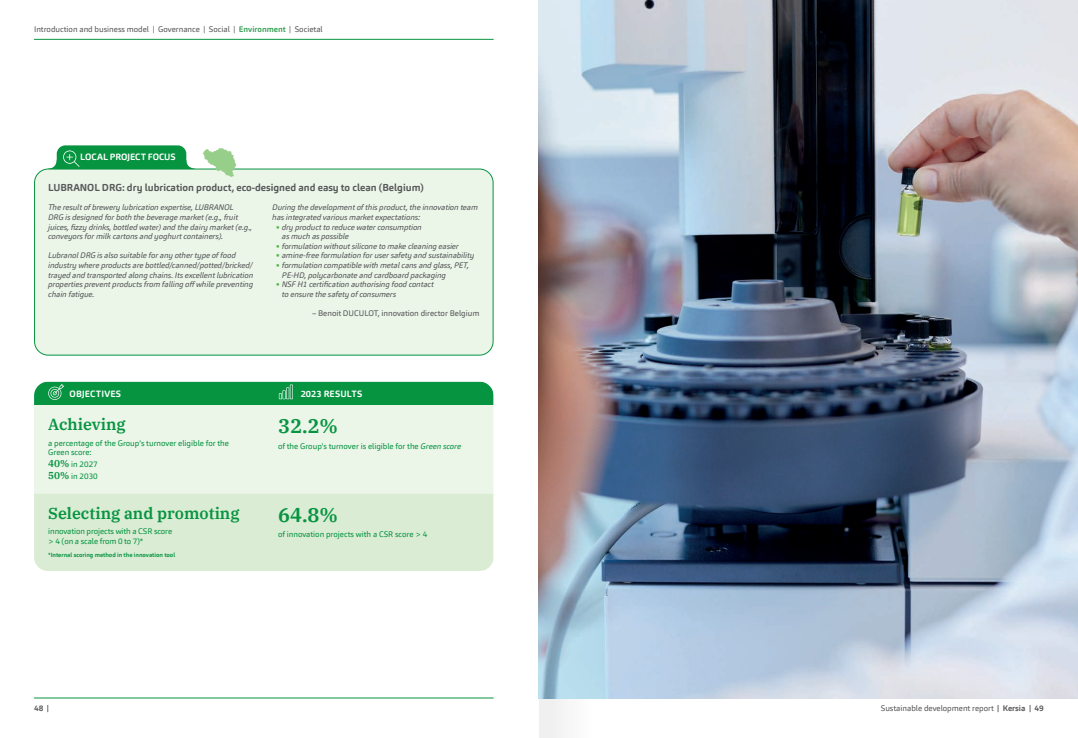
<style>
.page{position:relative;width:1078px;height:738px;background:#fff}
.page>*{position:absolute;margin:0;border:0;box-sizing:border-box;transform-origin:0 0}
.t1{font:600 20px "IBM Plex Serif";color:#079441}
.t2{font:600 16px "IBM Plex Serif";color:#079441}
.t3{font:700 10px "Carnas";color:#57585a}
.t4{font:700 9px "Carnas";letter-spacing:.005em;color:#fff}
.Citation{font:italic 8px/9.6px "Carnas";letter-spacing:-.01em;color:#57585a}
.t5{font:8px/9.6px "Carnas";color:#079441}
.Body_OK{font:8px "Carnas";color:#57585a}
.t6{font:700 8px "Carnas";color:#57585a}
.t7{font:700 6px "Carnas";color:#079441}
.s1{font-weight:700;color:#3ea35b}
.s2{font-style:normal;font-size:10px;color:#49b748}
.s3{font-family:"IBM Plex Serif";font-weight:600;font-size:10px}
.s4{font-style:italic}
.s5{font-weight:700}
</style>
<div class="page">
<hr style="left:34px;top:697px;width:459px;height:1px;background:#079441">
<hr style="left:34px;top:39px;width:459px;height:1px;background:#079441">
<div style="left:539px;top:0;width:53px;height:737px;background:#f5f5f5"></div>
<svg style="left:51px;top:145px;width:141px;height:23px;background:#23a056"></svg>
<div style="left:35px;top:169px;width:458px;height:186px;background:#ebf5e8;border-radius:14px"></div>
<div style="left:34px;top:168px;width:459px;height:187px;border:1px solid #079441;border-radius:14px"></div>
<div style="left:34px;top:404px;width:459px;height:89px;background:#ebf5e8"></div>
<div style="left:34px;top:493px;width:459px;height:77px;background:#daecd4"></div>
<svg style="left:34px;top:381px;width:459px;height:23px;background:#14994b"></svg>
<img style="left:539px;top:0;width:538px;height:698px">
<svg style="left:203px;top:148px;width:33px;height:29px"></svg>
<p class="Body_OK" style="left:34px;top:24px;width:290px">Introduction and business model | Governance | Social | <span class="s1">Environment</span> | Societal</p>
<h3 class="t4" style="left:80px;top:151px;width:97px">LOCAL PROJECT FOCUS</h3>
<p class="t3" style="left:48px;top:181px;width:377px">LUBRANOL DRG: dry lubrication product, eco-designed and easy to clean (Belgium)</p>
<p class="Citation" style="left:48px;top:202px;width:205px">The result of brewery lubrication expertise, LUBRANOL<br>DRG is designed for both the beverage market (e.g., fruit juices, fizzy drinks, bottled water) and the dairy market (e.g., conveyors for milk cartons and yoghurt containers).</p>
<p class="Citation" style="left:48px;top:250px;width:206px">Lubranol DRG is also suitable for any other type of food industry where products are bottled/canned/potted/bricked/ trayed and transported along chains. Its excellent lubrication properties prevent products from falling off while preventing chain fatigue.</p>
<p class="Citation" style="left:272px;top:202px;width:207px">During the development of this product, the innovation team has integrated various market expectations:</p>
<p class="Citation" style="left:282px;top:222px;width:141px;text-indent:-6px"><span class="s2">•</span> dry product to reduce water consumption as much as possible</p>
<p class="Citation" style="left:276px;top:241px;width:184px"><span class="s2">•</span> formulation without silicone to make cleaning easier</p>
<p class="Citation" style="left:276px;top:250px;width:199px"><span class="s2">•</span> amine-free formulation for user safety and sustainability</p>
<p class="Citation" style="left:282px;top:260px;width:188px;text-indent:-6px"><span class="s2">•</span> formulation compatible with metal cans and glass, PET,<br>PE-HD, polycarbonate and cardboard packaging</p>
<p class="Citation" style="left:282px;top:279px;width:153px;text-indent:-6px"><span class="s2">•</span> NSF H1 certification authorising food contact to ensure the safety of consumers</p>
<p class="Body_OK" style="left:312px;top:308px;width:169px">– Benoit DUCULOT, innovation director Belgium</p>
<p class="t4" style="left:69px;top:387px;width:53px">OBJECTIVES</p>
<p class="t4" style="left:300px;top:387px;width:63px">2023 RESULTS</p>
<p class="t2" style="left:48px;top:412px;width:79px">Achieving</p>
<p class="t5" style="left:48px;top:437px;width:182px">a percentage of the Group's turnover eligible for the<br>Green score:</p>
<p class="t5" style="left:48px;top:458px;width:51px;line-height:12px"><span class="s3">40%</span> in 2027<br><span class="s3">50%</span> in 2030</p>
<p class="t1" style="left:278px;top:410px;width:61px">32.2%</p>
<p class="t5" style="left:278px;top:440px;width:185px">of the Group's turnover is eligible for the <span class="s4">Green score</span></p>
<p class="t2" style="left:48px;top:500px;width:193px">Selecting and promoting</p>
<p class="t5" style="left:48px;top:526px;width:125px">innovation projects with a CSR score &gt; 4 (on a scale from 0 to 7)*</p>
<p class="t7" style="left:48px;top:550px;width:128px">*Internal scoring method in the innovation tool</p>
<p class="t1" style="left:278px;top:498px;width:61px">64.8%</p>
<p class="t5" style="left:278px;top:529px;width:151px">of innovation projects with a CSR score &gt; 4</p>
<p class="t6" style="left:34px;top:703px;width:16px">48 |</p>
<p class="Body_OK" style="left:880px;top:703px;width:165px">Sustainable development report <span class="s5">| Kersia | 49</span></p>
</div>
